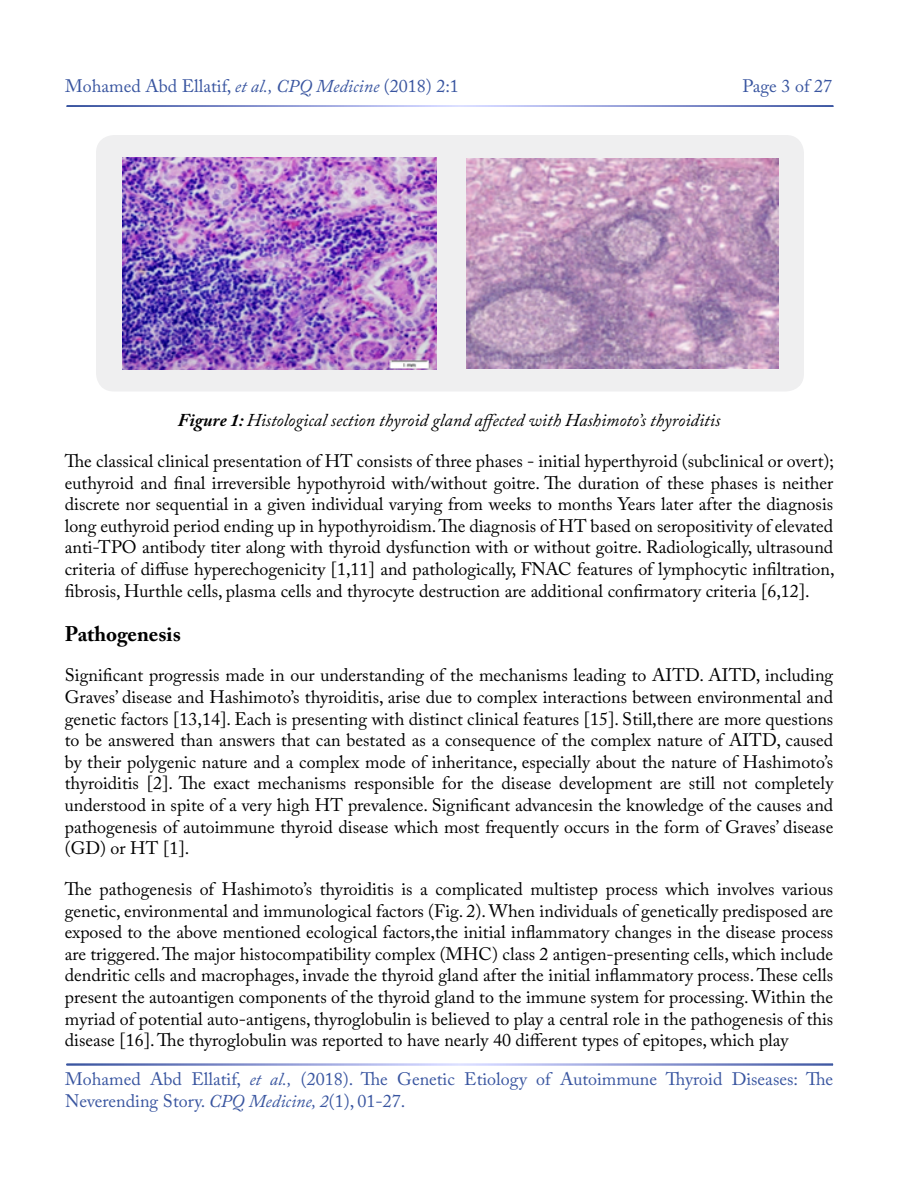
<style>
.page{position:relative;width:900px;height:1200px;background:#fff}
.page>*{position:absolute;margin:0;border:0;box-sizing:border-box;transform-origin:0 0}
.t1{font:700 21px "Adobe Caslon Pro";color:#000}
.t2{font:18px/21.6px "Adobe Caslon Pro";color:#000;text-align:justify}
.t3{font:18px/21.6px "Adobe Caslon Pro";color:#3955a0}
.t4{font:italic 18px "Adobe Caslon Pro";color:#000}
.s1{font-style:italic}
.s2{font-weight:700}
</style>
<div class="page">
<div style="left:96px;top:135px;width:708px;height:257px;background:#efeff0;border-radius:18px"></div>
<img style="left:122px;top:158px;width:314px;height:212px">
<img style="left:466px;top:158px;width:313px;height:211px">
<p class="t3" style="left:65px;top:75px;width:395px">Mohamed Abd Ellatif, <span class="s1">et al., CPQ Medicine</span> (2018) 2:1</p>
<p class="t3" style="left:743px;top:75px;width:91px">Page 3 of 27</p>
<p class="t4" style="left:178px;top:409px;width:544px"><span class="s2">Figure 1:</span> Histological section thyroid gland affected with Hashimoto’s thyroiditis</p>
<p class="t2" style="left:65px;top:450px;width:771px">The classical clinical presentation of HT consists of three phases - initial hyperthyroid (subclinical or overt); euthyroid and final irreversible hypothyroid with/without goitre. The duration of these phases is neither discrete nor sequential in a given individual varying from weeks to months Years later after the diagnosis long euthyroid period ending up in hypothyroidism. The diagnosis of HT based on seropositivity of elevated anti-TPO antibody titer along with thyroid dysfunction with or without goitre. Radiologically, ultrasound criteria of diffuse hyperechogenicity [1,11] and pathologically, FNAC features of lymphocytic infiltration, fibrosis, Hurthle cells, plasma cells and thyrocyte destruction are additional confirmatory criteria [6,12].</p>
<p class="t1" style="left:65px;top:621px;width:117px">Pathogenesis</p>
<p class="t2" style="left:65px;top:664px;width:770px">Significant progressis made in our understanding of the mechanisms leading to AITD. AITD, including Graves’ disease and Hashimoto’s thyroiditis, arise due to complex interactions between environmental and genetic factors [13,14]. Each is presenting with distinct clinical features [15]. Still,there are more questions to be answered than answers that can bestated as a consequence of the complex nature of AITD, caused by their polygenic nature and a complex mode of inheritance, especially about the nature of Hashimoto’s thyroiditis [2]. The exact mechanisms responsible for the disease development are still not completely understood in spite of a very high HT prevalence. Significant advancesin the knowledge of the causes and pathogenesis of autoimmune thyroid disease which most frequently occurs in the form of Graves’ disease (GD) or HT [1].</p>
<p class="t2" style="left:65px;top:878px;width:770px">The pathogenesis of Hashimoto’s thyroiditis is a complicated multistep process which involves various genetic, environmental and immunological factors (Fig. 2). When individuals of genetically predisposed are exposed to the above mentioned ecological factors,the initial inflammatory changes in the disease process are triggered. The major histocompatibility complex (MHC) class 2 antigen-presenting cells, which include dendritic cells and macrophages, invade the thyroid gland after the initial inflammatory process. These cells present the autoantigen components of the thyroid gland to the immune system for processing. Within the myriad of potential auto-antigens, thyroglobulin is believed to play a central role in the pathogenesis of this disease [16]. The thyroglobulin was reported to have nearly 40 different types of epitopes, which play</p>
<p class="t3" style="left:65px;top:1068px;width:769px">Mohamed Abd Ellatif, <span class="s1">et al.,</span> (2018). The Genetic Etiology of Autoimmune Thyroid Diseases: The<br>Neverending Story. <span class="s1">CPQ Medicine, 2</span>(1), 01-27.</p>
</div>
